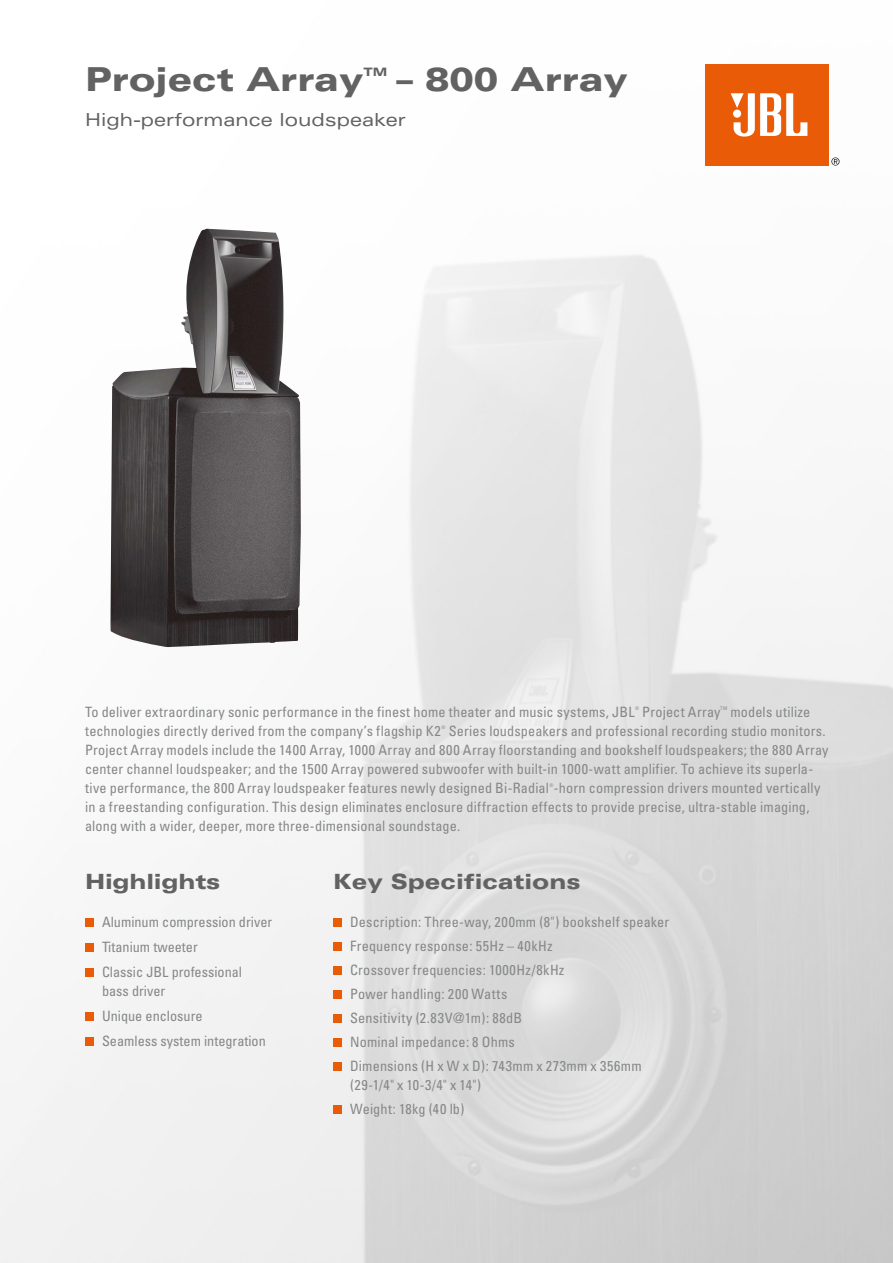
<style>
.page{position:relative;width:893px;height:1263px;background:#fff}
.page>*{position:absolute;margin:0;border:0;box-sizing:border-box;transform-origin:0 0}
.t1{font:900 expanded 33px "Univers";color:#626263}
.t2{font:900 expanded 21px "Univers";color:#626263}
.t3{font:expanded 18px "Univers";color:#626263}
.t4{font:14.25px/24px "Univers Condensed";letter-spacing:.01em;color:#858788}
.t5{font:900 expanded 11.55px "Univers";color:#626263}
.t6{font:4.95px "Univers Condensed";color:#858788}
</style>
<div class="page">
<img style="left:0;top:159px;width:893px;height:1104px">
<img style="left:110px;top:229px;width:191px;height:418px">
<div style="left:705px;top:64px;width:124px;height:102px;background:#ea5b07"></div>
<svg style="left:731px;top:93px;width:76px;height:44px"></svg>
<svg style="left:831px;top:157px;width:8px;height:9px"></svg>
<div style="left:333px;top:918px;width:8px;height:8px;background:#ea5b07"></div>
<div style="left:333px;top:942px;width:8px;height:8px;background:#ea5b07"></div>
<div style="left:333px;top:966px;width:8px;height:8px;background:#ea5b07"></div>
<div style="left:333px;top:990px;width:8px;height:8px;background:#ea5b07"></div>
<div style="left:333px;top:1015px;width:8px;height:8px;background:#ea5b07"></div>
<div style="left:333px;top:1039px;width:8px;height:8px;background:#ea5b07"></div>
<div style="left:333px;top:1063px;width:8px;height:8px;background:#ea5b07"></div>
<div style="left:333px;top:1105px;width:8px;height:8px;background:#ea5b07"></div>
<div style="left:85px;top:918px;width:8px;height:8px;background:#ea5b07"></div>
<div style="left:85px;top:943px;width:8px;height:8px;background:#ea5b07"></div>
<div style="left:85px;top:969px;width:8px;height:8px;background:#ea5b07"></div>
<div style="left:85px;top:1012px;width:8px;height:8px;background:#ea5b07"></div>
<div style="left:85px;top:1038px;width:8px;height:8px;background:#ea5b07"></div>
<h1 class="t1" style="left:85px;top:60px;width:280px">Project Array</h1>
<p class="t5" style="left:363px;top:65px;width:25px">TM</p>
<h1 class="t1" style="left:396px;top:60px;width:233px">– 800 Array</h1>
<p class="t3" style="left:85px;top:109px;width:322px">High-performance loudspeaker</p>
<p class="t4" style="left:85px;top:699px;width:551px">To deliver extraordinary sonic performance in the finest home theater and music systems, JBL</p>
<p class="t6" style="left:635px;top:705px;width:5px">®</p>
<p class="t4" style="left:642px;top:699px;width:80px">Project Array</p>
<p class="t6" style="left:720px;top:705px;width:8px">TM</p>
<p class="t4" style="left:730px;top:699px;width:81px">models utilize</p>
<p class="t4" style="left:85px;top:718px;width:357px">technologies directly derived from the company’s flagship K2</p>
<p class="t6" style="left:442px;top:724px;width:5px">®</p>
<p class="t4" style="left:85px;top:721px;width:745px;line-height:19.2px;text-indent:364px">Series loudspeakers and professional recording studio monitors.<br>Project Array models include the 1400 Array, 1000 Array and 800 Array floorstanding and bookshelf loudspeakers; the 880 Array center channel loudspeaker; and the 1500 Array powered subwoofer with built-in 1000-watt amplifier. To achieve its superla&shy;tive performance, the 800 Array loudspeaker features newly designed Bi-Radial -horn compression drivers mounted vertically</p>
<p class="t6" style="left:549px;top:782px;width:5px">®</p>
<p class="t4" style="left:85px;top:797px;width:726px;line-height:19.2px">in a freestanding configuration. This design eliminates enclosure diffraction effects to provide precise, ultra-stable imaging, along with a wider, deeper, more three-dimensional soundstage.</p>
<h2 class="t2" style="left:85px;top:869px;width:137px">Highlights</h2>
<p class="t4" style="left:102px;top:909px;width:172px;line-height:25.2px">Aluminum compression driver<br>Titanium tweeter<br>Classic JBL professional</p>
<p class="t4" style="left:102px;top:978px;width:165px;line-height:25.2px">bass driver<br>Unique enclosure<br>Seamless system integration</p>
<h2 class="t2" style="left:333px;top:869px;width:249px">Key Specifications</h2>
<p class="t4" style="left:350px;top:909px;width:321px">Description: Three-way, 200mm (8") bookshelf speaker Frequency response: 55Hz – 40kHz<br>Crossover frequencies: 1000Hz/8kHz<br>Power handling: 200 Watts<br>Sensitivity (2.83V@1m): 88dB<br>Nominal impedance: 8 Ohms<br>Dimensions (H x W x D): 743mm x 273mm x 356mm</p>
<p class="t4" style="left:350px;top:1072px;width:133px">(29-1/4" x 10-3/4" x 14")<br>Weight: 18kg (40 lb)</p>
</div>
